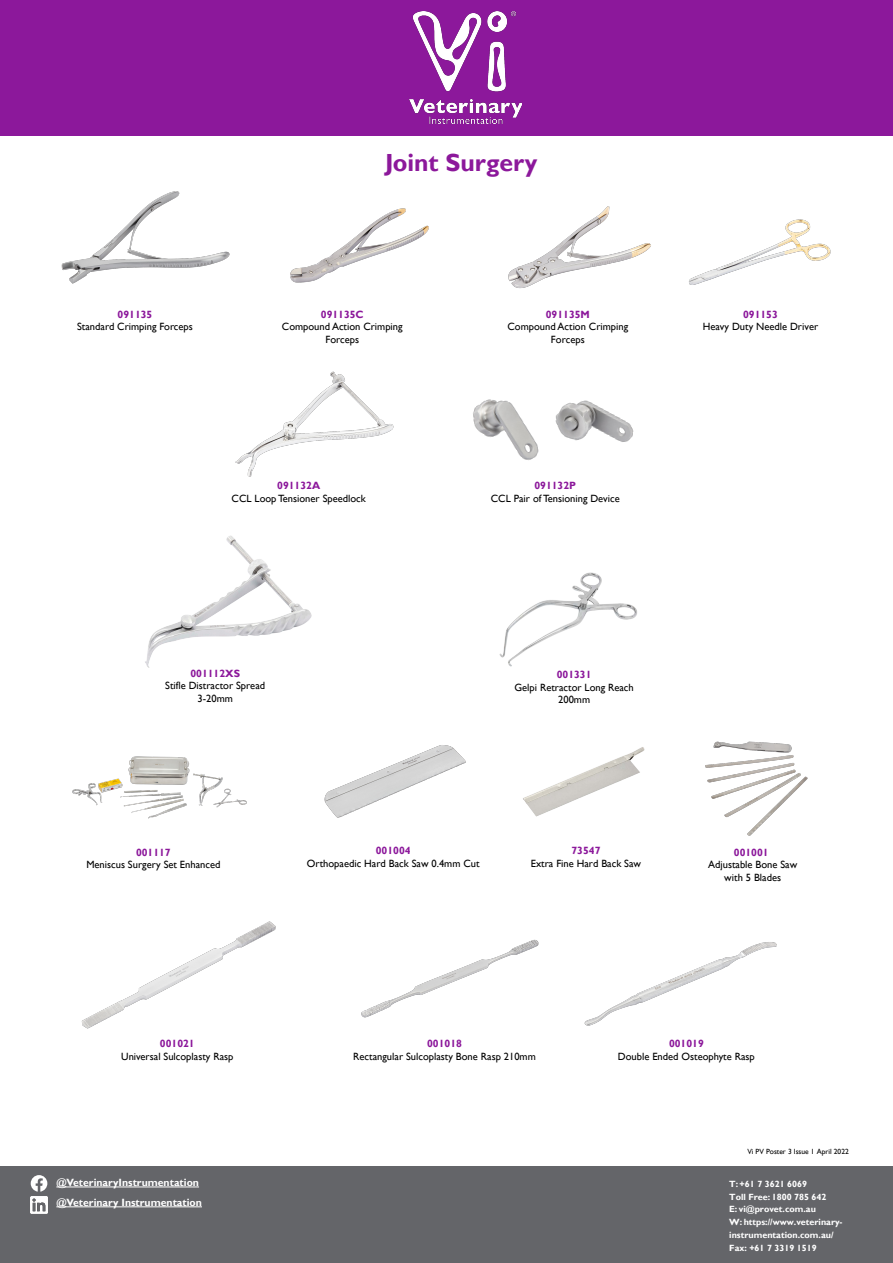
<style>
.page{position:relative;width:893px;height:1263px;background:#fff}
.page>*{position:absolute;margin:0;border:0;box-sizing:border-box;transform-origin:0 0}
.t1{font:700 24.75px "Gill Sans";color:#8c189b}
.t2{font:10.5px/12.6px "Gill Sans";color:#000;text-align:center}
.t3{font:700 10.5px "Gill Sans";color:#8c189b}
.t4{font:700 10.5px/19.9px "Gill Sans";color:#fff}
.t5{font:700 10.5px "Gill Sans";color:#8c189b}
.t6{font:700 9px/12.8px "Gill Sans";color:#fff}
.t7{font:7.5px "Gill Sans";color:#000}
.s1{font-style:inherit}
</style>
<div class="page">
<div style="left:0;top:1166px;width:893px;height:97px;background:#646569"></div>
<hr style="left:56px;top:1187px;width:143px;height:1px;background:#fff">
<hr style="left:56px;top:1206px;width:146px;height:1px;background:#fff">
<svg style="left:31px;top:1175px;width:16px;height:17px"></svg>
<img style="left:31px;top:1196px;width:17px;height:18px">
<div style="left:0;top:0;width:893px;height:135px;background:#8c189b"></div>
<img style="left:410px;top:11px;width:111px;height:113px">
<img style="left:61px;top:191px;width:169px;height:93px">
<img style="left:290px;top:208px;width:139px;height:75px">
<img style="left:508px;top:206px;width:143px;height:83px">
<img style="left:689px;top:219px;width:142px;height:66px">
<img style="left:235px;top:371px;width:159px;height:106px">
<img style="left:473px;top:399px;width:161px;height:61px">
<img style="left:72px;top:756px;width:175px;height:63px">
<img style="left:324px;top:745px;width:142px;height:73px">
<img style="left:705px;top:741px;width:103px;height:95px">
<img style="left:81px;top:921px;width:195px;height:108px">
<img style="left:361px;top:939px;width:178px;height:79px">
<img style="left:584px;top:942px;width:193px;height:84px">
<img style="left:145px;top:535px;width:167px;height:133px">
<img style="left:499px;top:572px;width:138px;height:95px">
<img style="left:523px;top:747px;width:122px;height:70px">
<p class="t3" style="left:118px;top:308px;width:36px">091135</p>
<p class="t2" style="left:77px;top:321px;width:117px">Standard Crimping Forceps</p>
<h1 class="t1" style="left:385px;top:148px;width:154px"><span class="s1">J</span>oint Surgery</h1>
<p class="t3" style="left:321px;top:308px;width:44px">091135C</p>
<p class="t2" style="left:282px;top:321px;width:122px">Compound Action Crimping<br>Forceps</p>
<p class="t3" style="left:546px;top:308px;width:46px">091135M</p>
<p class="t2" style="left:507px;top:321px;width:122px">Compound Action Crimping<br>Forceps</p>
<p class="t3" style="left:277px;top:479px;width:44px">091132A</p>
<p class="t2" style="left:232px;top:492px;width:136px">CCL Loop Tensioner Speedlock</p>
<p class="t3" style="left:534px;top:479px;width:43px">091132P</p>
<p class="t2" style="left:491px;top:492px;width:130px">CCL Pair of Tensioning Device</p>
<p class="t3" style="left:743px;top:308px;width:36px">091153</p>
<p class="t2" style="left:703px;top:321px;width:117px">Heavy Duty Needle Driver</p>
<p class="t3" style="left:190px;top:667px;width:51px">001112XS</p>
<p class="t2" style="left:165px;top:680px;width:101px">Stifle Distractor Spread<br>3-20mm</p>
<p class="t3" style="left:557px;top:668px;width:36px">001331</p>
<p class="t2" style="left:514px;top:681px;width:121px">Gelpi Retractor Long Reach<br>200mm</p>
<p class="t3" style="left:136px;top:846px;width:36px">001117</p>
<p class="t2" style="left:86px;top:858px;width:136px">Meniscus Surgery Set Enhanced</p>
<p class="t3" style="left:376px;top:844px;width:36px">001004</p>
<p class="t2" style="left:307px;top:857px;width:174px">Orthopaedic Hard Back Saw 0.4mm Cut</p>
<p class="t5" style="left:571px;top:844px;width:30px">73547</p>
<p class="t2" style="left:531px;top:857px;width:112px">Extra Fine Hard Back Saw</p>
<p class="t3" style="left:734px;top:846px;width:36px">001001</p>
<p class="t2" style="left:708px;top:858px;width:91px">Adjustable Bone Saw with 5 Blades</p>
<p class="t3" style="left:160px;top:1037px;width:36px">001021</p>
<p class="t2" style="left:121px;top:1050px;width:114px">Universal Sulcoplasty Rasp</p>
<p class="t4" style="left:56px;top:1173px;width:147px">@VeterinaryInstrumentation @Veterinary Instrumentation</p>
<p class="t3" style="left:427px;top:1037px;width:36px">001018</p>
<p class="t2" style="left:353px;top:1050px;width:184px">Rectangular Sulcoplasty Bone Rasp 210mm</p>
<p class="t3" style="left:669px;top:1037px;width:36px">001019</p>
<p class="t2" style="left:618px;top:1050px;width:138px">Double Ended Osteophyte Rasp</p>
<p class="t7" style="left:747px;top:1147px;width:103px">Vi PV Poster 3 Issue 1 April 2022</p>
<p class="t6" style="left:729px;top:1177px;width:115px">T: +61 7 3621 6069<br>Toll Free: 1800 785 642<br>E: vi@provet.com.au<br>W: https://www.veterinary&shy;instrumentation.com.au/<br>Fax: +61 7 3319 1519</p>
</div>
